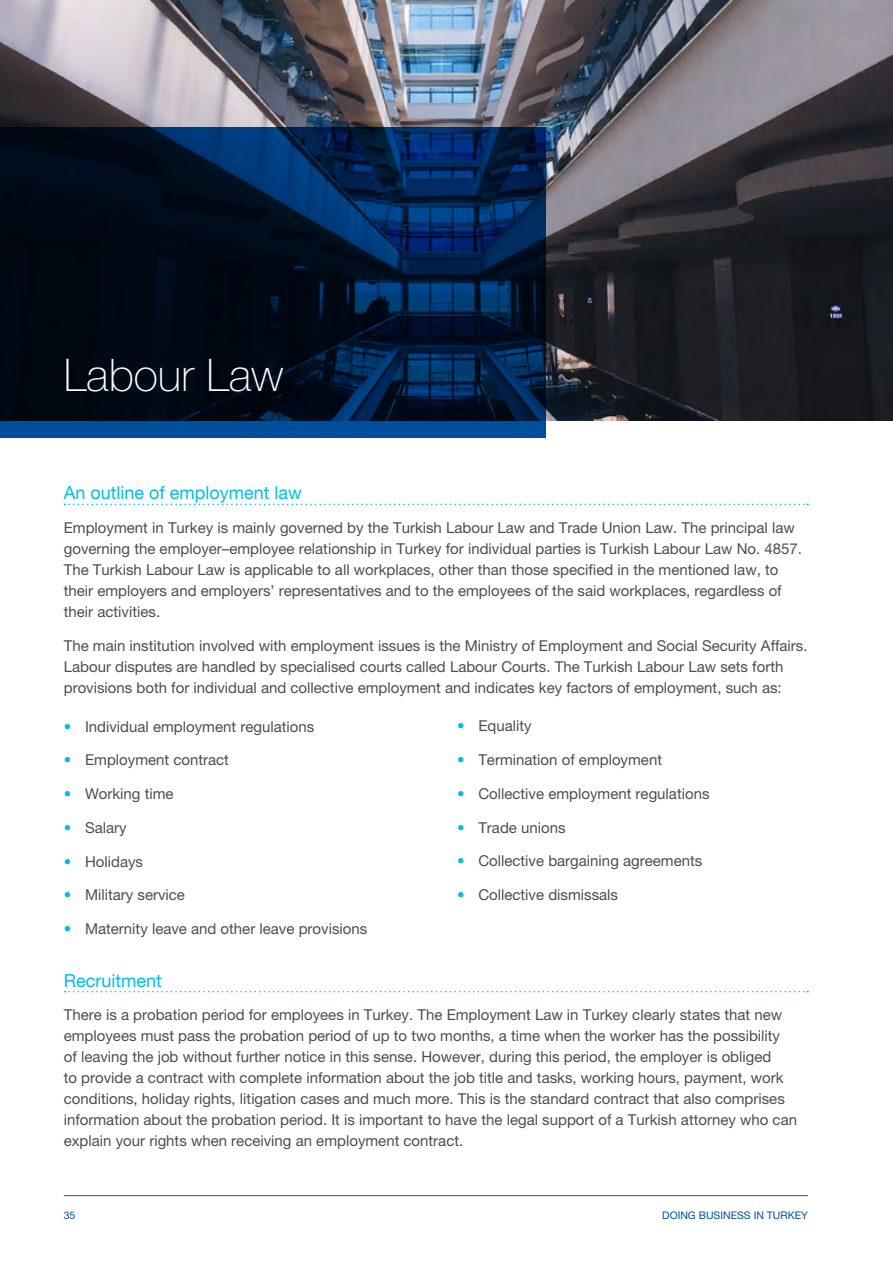
<style>
.page{position:relative;width:893px;height:1263px;background:#fff}
.page>*{position:absolute;margin:0;border:0;box-sizing:border-box;transform-origin:0 0}
.t1{font:100 45px "Helvetica Neue LT Pro";color:#fff}
.t2{font:18px "Helvetica Neue LT Pro";color:#00bce7}
.t3{font:15px/21px "Helvetica Neue LT Pro";color:#4d4d4f}
.t4{font:10.5px "Helvetica Neue LT Pro";color:#004f9d}
.s1{color:#00bce7}
</style>
<div class="page">
<hr style="left:64px;top:1195px;width:744px;height:1px;background:#4d4d4f">
<img style="left:0;top:0;width:893px;height:421px">
<svg style="left:0;top:128px;width:546px;height:310px;background:#001834"></svg>
<svg style="left:65px;top:504px;width:743px;height:1px"></svg>
<svg style="left:65px;top:991px;width:743px;height:1px"></svg>
<h1 class="t1" style="left:64px;top:349px;width:221px">Labour Law</h1>
<p class="t2" style="left:64px;top:482px;width:240px">An outline of employment law</p>
<p class="t3" style="left:64px;top:517px;width:740px">Employment in Turkey is mainly governed by the Turkish Labour Law and Trade Union Law. The principal law governing the employer–employee relationship in Turkey for individual parties is Turkish Labour Law No. 4857.<br>The Turkish Labour Law is applicable to all workplaces, other than those specified in the mentioned law, to their employers and employers’ representatives and to the employees of the said workplaces, regardless of their activities.</p>
<p class="t3" style="left:64px;top:635px;width:745px">The main institution involved with employment issues is the Ministry of Employment and Social Security Affairs.<br>Labour disputes are handled by specialised courts called Labour Courts. The Turkish Labour Law sets forth provisions both for individual and collective employment and indicates key factors of employment, such as:</p>
<p class="t3" style="left:64px;top:715px;width:252px"><span class="s1">•</span> Individual employment regulations</p>
<p class="t3" style="left:64px;top:749px;width:167px"><span class="s1">•</span> Employment contract</p>
<p class="t3" style="left:64px;top:783px;width:111px"><span class="s1">•</span> Working time</p>
<p class="t3" style="left:64px;top:817px;width:64px"><span class="s1">•</span> Salary</p>
<p class="t3" style="left:64px;top:850px;width:81px"><span class="s1">•</span> Holidays</p>
<p class="t3" style="left:64px;top:884px;width:123px"><span class="s1">•</span> Military service</p>
<p class="t3" style="left:64px;top:918px;width:305px"><span class="s1">•</span> Maternity leave and other leave provisions</p>
<p class="t3" style="left:457px;top:715px;width:76px"><span class="s1">•</span> Equality</p>
<p class="t3" style="left:457px;top:749px;width:206px"><span class="s1">•</span> Termination of employment</p>
<p class="t3" style="left:457px;top:783px;width:254px"><span class="s1">•</span> Collective employment regulations</p>
<p class="t3" style="left:457px;top:817px;width:110px"><span class="s1">•</span> Trade unions</p>
<p class="t3" style="left:457px;top:850px;width:247px"><span class="s1">•</span> Collective bargaining agreements</p>
<p class="t3" style="left:457px;top:884px;width:162px"><span class="s1">•</span> Collective dismissals</p>
<p class="t2" style="left:64px;top:969px;width:100px">Recruitment</p>
<p class="t3" style="left:64px;top:1004px;width:735px">There is a probation period for employees in Turkey. The Employment Law in Turkey clearly states that new employees must pass the probation period of up to two months, a time when the worker has the possibility<br>of leaving the job without further notice in this sense. However, during this period, the employer is obliged<br>to provide a contract with complete information about the job title and tasks, working hours, payment, work conditions, holiday rights, litigation cases and much more. This is the standard contract that also comprises information about the probation period. It is important to have the legal support of a Turkish attorney who can explain your rights when receiving an employment contract.</p>
<p class="t4" style="left:64px;top:1209px;width:13px">35</p>
<p class="t4" style="left:662px;top:1209px;width:147px">DOING BUSINESS IN TURKEY</p>
</div>
